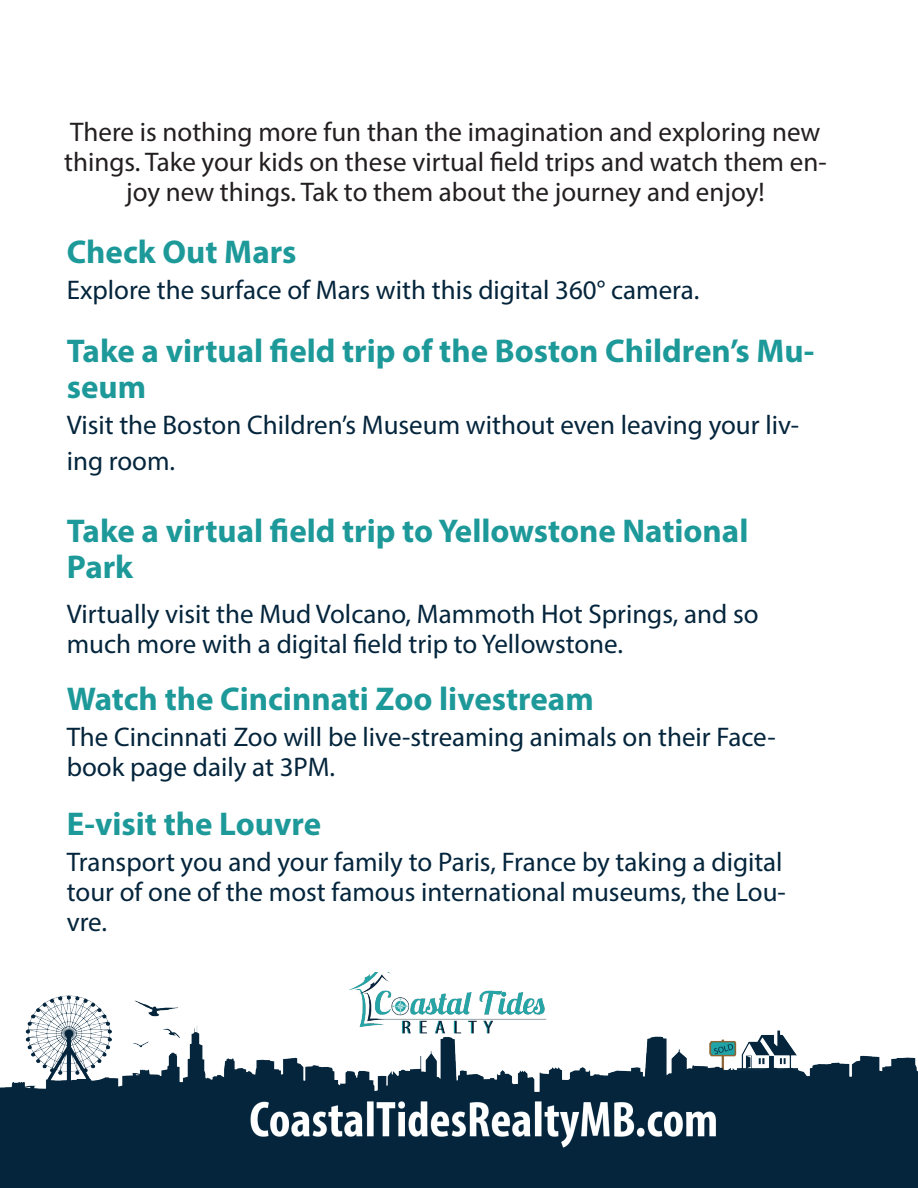
<style>
.page{position:relative;width:918px;height:1188px;background:#fff}
.page>*{position:absolute;margin:0;border:0;box-sizing:border-box;transform-origin:0 0}
.t1{font:700 33px/36px "Myriad Pro";color:#1e9999}
.t2{font:27px/30px "Myriad Pro";color:#04253c}
.t3{font:27px/30px "Myriad Pro";color:#231f20;text-align:center}
</style>
<div class="page">
<img style="left:349px;top:972px;width:175px;height:24px">
<div style="left:5px;top:1093px;width:913px;height:95px;background:#04253c"></div>
<img style="left:1px;top:996px;width:917px;height:164px">
<p class="t3" style="left:64px;top:117px;width:764px">There is nothing more fun than the imagination and exploring new things. Take your kids on these virtual field trips and watch them en&shy;joy new things. Tak to them about the journey and enjoy!</p>
<p class="t1" style="left:67px;top:233px;width:231px">Check Out Mars</p>
<p class="t2" style="left:67px;top:275px;width:634px">Explore the surface of Mars with this digital 360° camera.</p>
<p class="t1" style="left:67px;top:332px;width:749px">Take a virtual field trip of the Boston Children’s Mu&shy;seum</p>
<p class="t2" style="left:67px;top:407px;width:734px;line-height:36px">Visit the Boston Children’s Museum without even leaving your liv&shy;ing room.</p>
<p class="t1" style="left:67px;top:511px;width:683px">Take a virtual field trip to Yellowstone National<br>Park</p>
<p class="t2" style="left:67px;top:598px;width:693px">Virtually visit the Mud Volcano, Mammoth Hot Springs, and so much more with a digital field trip to Yellowstone.</p>
<p class="t1" style="left:67px;top:680px;width:528px">Watch the Cincinnati Zoo livestream</p>
<p class="t2" style="left:67px;top:721px;width:711px">The Cincinnati Zoo will be live-streaming animals on their Face&shy;book page daily at 3PM.</p>
<p class="t1" style="left:67px;top:805px;width:256px">E-visit the Louvre</p>
<p class="t2" style="left:67px;top:847px;width:721px;text-align:justify">Transport you and your family to Paris, France by taking a digital tour of one of the most famous international museums, the Lou&shy;vre.</p>
</div>
